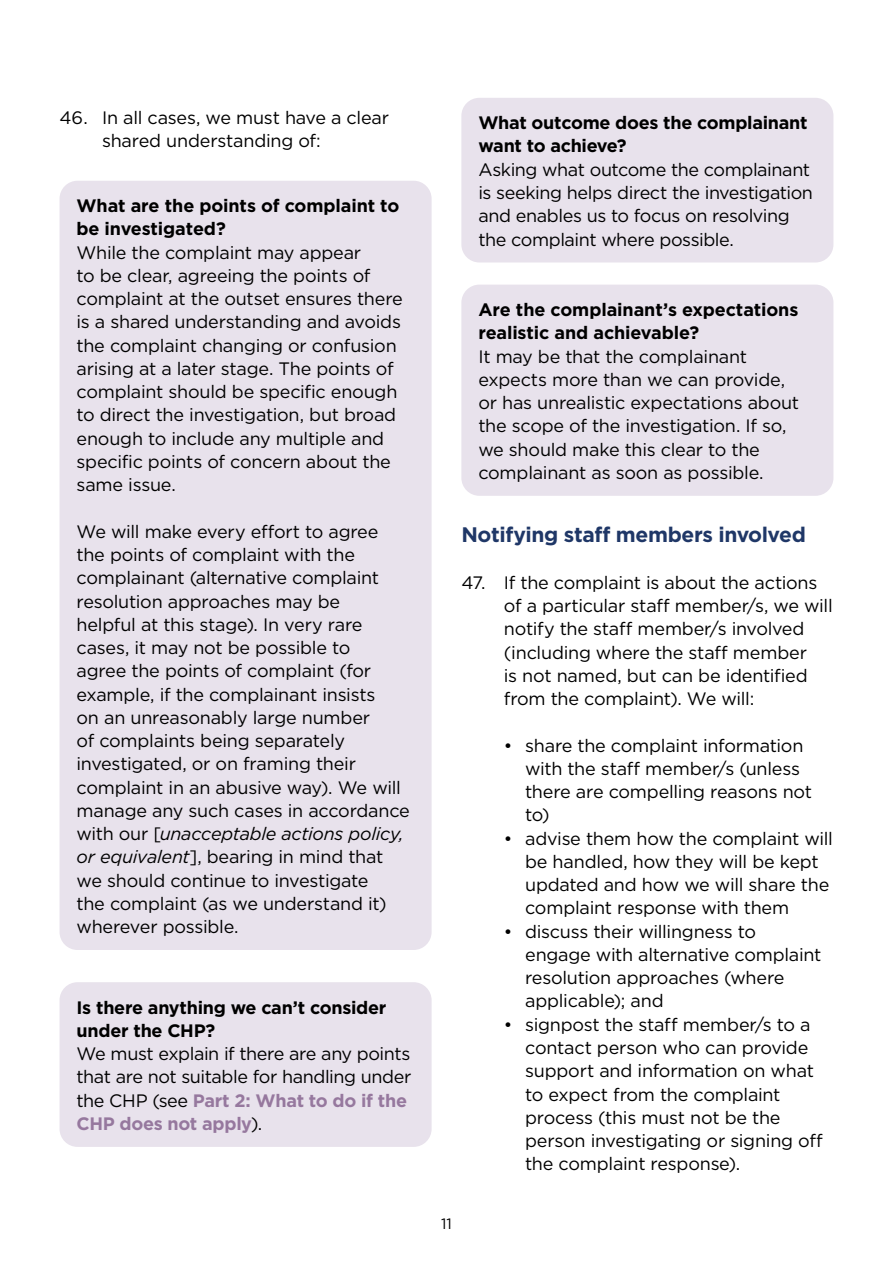
<style>
.page{position:relative;width:893px;height:1263px;background:#fff}
.page>*{position:absolute;margin:0;border:0;box-sizing:border-box;transform-origin:0 0}
.t1{font:700 21px "Gotham";letter-spacing:-.02em;color:#1f3767}
.t2{font:18px/23.2px "Gotham";letter-spacing:-.015em;color:#000}
.t3{font:700 18px/23.2px "Gotham";letter-spacing:-.01em;color:#000}
.t4{font:15px "Gotham";color:#000}
.s1{font-style:italic}
.s2{font-weight:700;color:#96789e}
</style>
<div class="page">
<div style="left:461px;top:98px;width:372px;height:164px;background:#e8e2ec;border-radius:18px"></div>
<div style="left:461px;top:285px;width:372px;height:211px;background:#e8e2ec;border-radius:18px"></div>
<div style="left:60px;top:181px;width:372px;height:769px;background:#e8e2ec;border-radius:18px"></div>
<div style="left:60px;top:982px;width:372px;height:165px;background:#e8e2ec;border-radius:18px"></div>
<p class="t2" style="left:102px;top:105px;width:288px;text-indent:-43px">46. In all cases, we must have a clear shared understanding of:</p>
<p class="t3" style="left:77px;top:194px;width:324px">What are the points of complaint to be investigated?</p>
<p class="t2" style="left:77px;top:240px;width:328px">While the complaint may appear<br>to be clear, agreeing the points of complaint at the outset ensures there is a shared understanding and avoids the complaint changing or confusion arising at a later stage. The points of complaint should be specific enough to direct the investigation, but broad enough to include any multiple and specific points of concern about the same issue.</p>
<p class="t2" style="left:77px;top:519px;width:335px">We will make every effort to agree the points of complaint with the complainant (alternative complaint resolution approaches may be<br>helpful at this stage). In very rare cases, it may not be possible to<br>agree the points of complaint (for example, if the complainant insists<br>on an unreasonably large number<br>of complaints being separately investigated, or on framing their complaint in an abusive way). We will manage any such cases in accordance with our [<span class="s1">unacceptable actions policy, or equivalent</span>], bearing in mind that we should continue to investigate<br>the complaint (as we understand it) wherever possible.</p>
<p class="t3" style="left:77px;top:995px;width:311px">Is there anything we can’t consider under the CHP?</p>
<p class="t2" style="left:77px;top:1042px;width:336px">We must explain if there are any points that are not suitable for handling under the CHP (see <span class="s2">Part 2: What to do if the CHP does not apply</span>).</p>
<p class="t3" style="left:478px;top:111px;width:331px">What outcome does the complainant want to achieve?</p>
<p class="t2" style="left:478px;top:157px;width:336px">Asking what outcome the complainant is seeking helps direct the investigation and enables us to focus on resolving the complaint where possible.</p>
<p class="t3" style="left:478px;top:298px;width:322px">Are the complainant’s expectations realistic and achievable?</p>
<p class="t2" style="left:478px;top:344px;width:322px">It may be that the complainant expects more than we can provide, or has unrealistic expectations about the scope of the investigation. If so, we should make this clear to the complainant as soon as possible.</p>
<p class="t1" style="left:461px;top:521px;width:346px">Notifying staff members involved</p>
<p class="t2" style="left:504px;top:570px;width:330px;text-indent:-43px">47. If the complaint is about the actions of a particular staff member/s, we will notify the staff member/s involved (including where the staff member<br>is not named, but can be identified from the complaint). We will:</p>
<p class="t2" style="left:525px;top:733px;width:288px;text-indent:-21px">• share the complaint information with the staff member/s (unless there are compelling reasons not to)</p>
<p class="t2" style="left:525px;top:826px;width:309px;text-indent:-21px">• advise them how the complaint will be handled, how they will be kept updated and how we will share the complaint response with them</p>
<p class="t2" style="left:525px;top:919px;width:298px;text-indent:-21px">• discuss their willingness to engage with alternative complaint resolution approaches (where applicable); and</p>
<p class="t2" style="left:525px;top:1012px;width:299px;text-indent:-21px">• signpost the staff member/s to a contact person who can provide support and information on what to expect from the complaint process (this must not be the person investigating or signing off the complaint response).</p>
<p class="t4" style="left:441px;top:1214px;width:12px">11</p>
</div>
